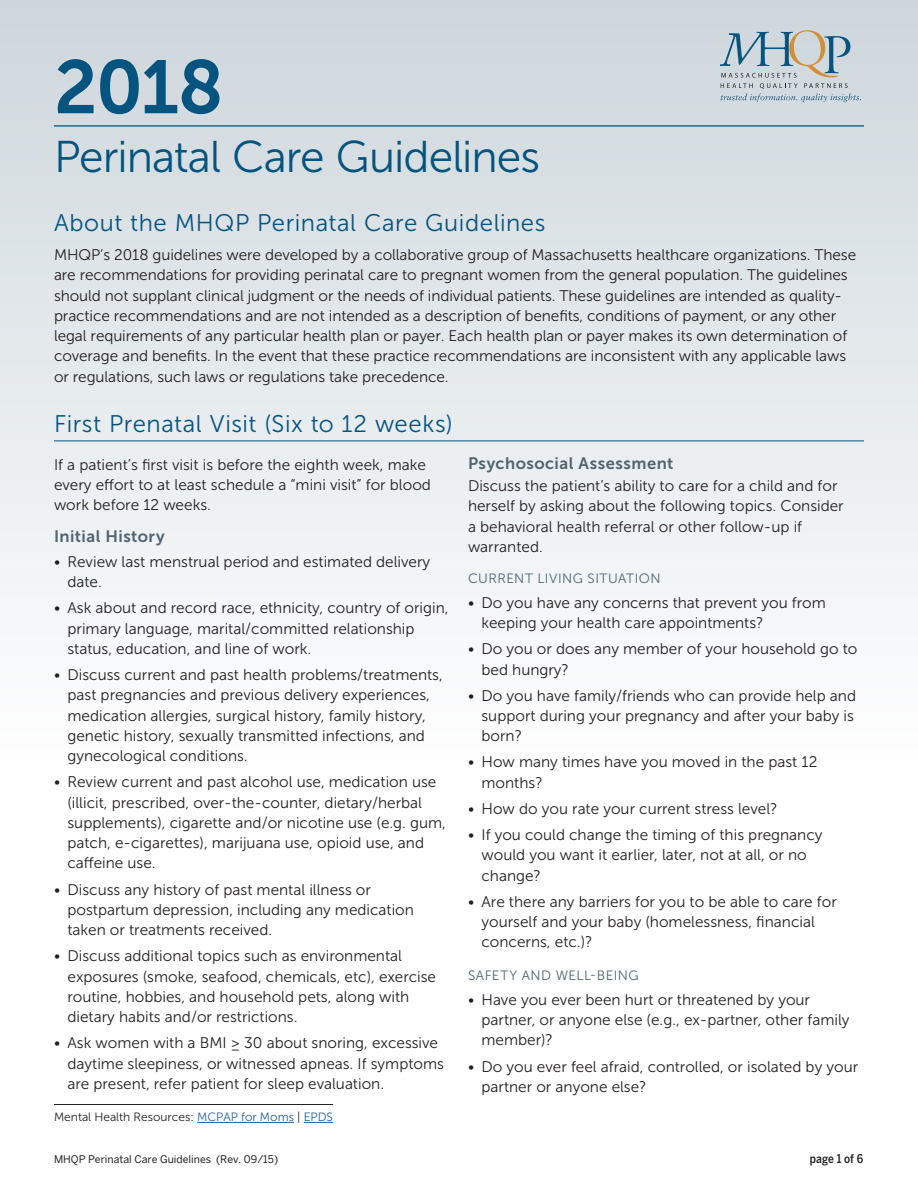
<style>
.page{position:relative;width:918px;height:1188px;background:#fff}
.page>*{position:absolute;margin:0;border:0;box-sizing:border-box;transform-origin:0 0}
.t1{font:75px "Museo Sans 700";color:#05547f}
.t2{font:44.4px "Museo Sans 300";letter-spacing:-.02em;color:#05547f}
.t3{font:24px "Museo Sans 300";letter-spacing:.025em;color:#05547f}
.t4{font:16.5px "Museo Sans 700";letter-spacing:.03em;color:#4e6470}
.t5{font:15.3px/20.2px "Museo Sans 300";color:#231f20}
.t6{font:13.5px "Museo Sans 300";letter-spacing:.04em;color:#4e6470}
.t7{font:12px "Museo Sans 300";color:#231f20}
.t8{font:500 12px "Benton Sans Cond";color:#231f20}
.t9{font:10.5px "Benton Sans";color:#231f20}
.s1{color:#215e9e}
</style>
<div class="page">
<div style="left:0;top:0;width:918px;height:825px;background:linear-gradient(to bottom,#cdd6db,#fff)"></div>
<svg style="left:720px;top:30px;width:141px;height:72px;background:#b8c4c9"></svg>
<hr style="left:54px;top:125px;width:810px;height:2px;background:#05547f">
<hr style="left:54px;top:441px;width:810px;height:1px;background:#05547f">
<hr style="left:54px;top:1104px;width:279px;height:1px;background:#231f20">
<hr style="left:197px;top:1122px;width:97px;height:1px;background:#215e9e">
<svg style="left:304px;top:1122px;width:29px;height:1px"></svg>
<h1 class="t1" style="left:54px;top:46px;width:171px">2018</h1>
<h2 class="t2" style="left:54px;top:133px;width:488px">Perinatal Care Guidelines</h2>
<h3 class="t3" style="left:54px;top:210px;width:493px">About the MHQP Perinatal Care Guidelines</h3>
<p class="t5" style="left:54px;top:245px;width:804px">MHQP’s 2018 guidelines were developed by a collaborative group of Massachusetts healthcare organizations. These are recommendations for providing perinatal care to pregnant women from the general population. The guidelines should not supplant clinical judgment or the needs of individual patients. These guidelines are intended as quality&shy;practice recommendations and are not intended as a description of benefits, conditions of payment, or any other legal requirements of any particular health plan or payer. Each health plan or payer makes its own determination of coverage and benefits. In the event that these practice recommendations are inconsistent with any applicable laws or regulations, such laws or regulations take precedence.</p>
<h3 class="t3" style="left:54px;top:410px;width:400px">First Prenatal Visit (Six to 12 weeks)</h3>
<p class="t5" style="left:54px;top:454px;width:378px">If a patient’s first visit is before the eighth week, make every effort to at least schedule a “mini visit” for blood work before 12 weeks.</p>
<p class="t4" style="left:54px;top:527px;width:112px">Initial History</p>
<p class="t5" style="left:67px;top:552px;width:364px;text-indent:-13px">• Review last menstrual period and estimated delivery date.</p>
<p class="t5" style="left:67px;top:598px;width:383px;text-indent:-13px">• Ask about and record race, ethnicity, country of origin, primary language, marital/committed relationship status, education, and line of work.</p>
<p class="t5" style="left:67px;top:665px;width:377px;text-indent:-13px">• Discuss current and past health problems/treatments, past pregnancies and previous delivery experiences, medication allergies, surgical history, family history, genetic history, sexually transmitted infections, and gynecological conditions.</p>
<p class="t5" style="left:67px;top:772px;width:380px;text-indent:-13px">• Review current and past alcohol use, medication use (illicit, prescribed, over-the-counter, dietary/herbal supplements), cigarette and/or nicotine use (e.g. gum, patch, e-cigarettes), marijuana use, opioid use, and caffeine use.</p>
<p class="t5" style="left:67px;top:879px;width:348px;text-indent:-13px">• Discuss any history of past mental illness or postpartum depression, including any medication taken or treatments received.</p>
<p class="t5" style="left:67px;top:946px;width:370px;text-indent:-13px">• Discuss additional topics such as environmental exposures (smoke, seafood, chemicals, etc), exercise routine, hobbies, and household pets, along with dietary habits and/or restrictions.</p>
<p class="t5" style="left:67px;top:1033px;width:378px;text-indent:-13px">• Ask women with a BMI ≥ 30 about snoring, excessive daytime sleepiness, or witnessed apneas. If symptoms are present, refer patient for sleep evaluation.</p>
<p class="t7" style="left:54px;top:1111px;width:281px">Mental Health Resources: <span class="s1">MCPAP for Moms</span> | <span class="s1">EPDS</span></p>
<p class="t4" style="left:468px;top:454px;width:207px">Psychosocial Assessment</p>
<p class="t5" style="left:468px;top:476px;width:377px">Discuss the patient’s ability to care for a child and for herself by asking about the following topics. Consider a behavioral health referral or other follow-up if warranted.</p>
<p class="t6" style="left:468px;top:571px;width:194px">CURRENT LIVING SITUATION</p>
<p class="t5" style="left:481px;top:592px;width:346px;text-indent:-13px">• Do you have any concerns that prevent you from keeping your health care appointments?</p>
<p class="t5" style="left:481px;top:639px;width:378px;text-indent:-13px">• Do you or does any member of your household go to bed hungry?</p>
<p class="t5" style="left:481px;top:685px;width:376px;text-indent:-13px">• Do you have family/friends who can provide help and support during your pregnancy and after your baby is born?</p>
<p class="t5" style="left:481px;top:752px;width:337px;text-indent:-13px">• How many times have you moved in the past 12 months?</p>
<p class="t5" style="left:468px;top:799px;width:311px">• How do you rate your current stress level?</p>
<p class="t5" style="left:481px;top:825px;width:343px;text-indent:-13px">• If you could change the timing of this pregnancy would you want it earlier, later, not at all, or no change?</p>
<p class="t5" style="left:481px;top:892px;width:357px;text-indent:-13px">• Are there any barriers for you to be able to care for yourself and your baby (homelessness, financial concerns, etc.)?</p>
<p class="t6" style="left:468px;top:968px;width:172px">SAFETY AND WELL-BEING</p>
<p class="t5" style="left:481px;top:990px;width:370px;text-indent:-13px">• Have you ever been hurt or threatened by your partner, or anyone else (e.g., ex-partner, other family member)?</p>
<p class="t5" style="left:481px;top:1056px;width:378px;text-indent:-13px">• Do you ever feel afraid, controlled, or isolated by your partner or anyone else?</p>
<p class="t9" style="left:54px;top:1153px;width:226px">MHQP Perinatal Care Guidelines (Rev. 09/15)</p>
<p class="t8" style="left:810px;top:1151px;width:55px">page 1 of 6</p>
</div>
